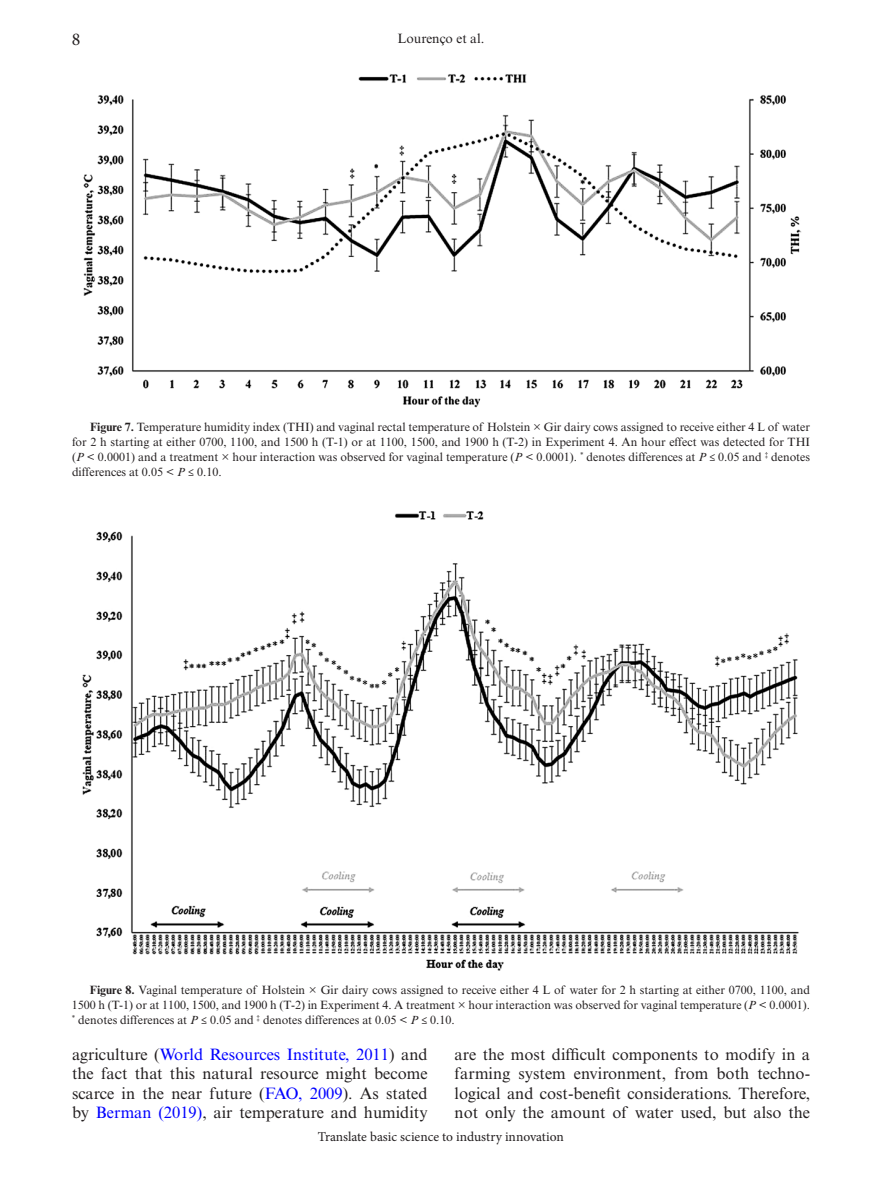
<style>
.page{position:relative;width:891px;height:1188px;background:#fff}
.page>*{position:absolute;margin:0;border:0;box-sizing:border-box;transform-origin:0 0}
.t1{font:18px "Minion Pro";color:#231f20}
.t2{font:16.5px/19.5px "Times New Roman MT Std";color:#231f20;text-align:justify}
.t3{font:13.5px "Minion Pro";color:#231f20}
.t4{font:13.5px "Times New Roman MT Std";color:#231f20}
.t5{font:12px/15px "Times New Roman MT Std";color:#231f20;text-align:justify}
.s1{font-weight:700}
.s2{font-style:italic}
.s3{color:#00f}
</style>
<div class="page">
<img style="left:83px;top:511px;width:716px;height:460px">
<img style="left:83px;top:74px;width:718px;height:334px">
<h1 class="t1" style="left:72px;top:27px;width:10px">8</h1>
<p class="t4" style="left:397px;top:30px;width:88px">Lourenço et al.</p>
<p class="t5" style="left:72px;top:419px;width:740px;text-indent:18px"><span class="s1">Figure 7.</span> Temperature humidity index (THI) and vaginal rectal temperature of Holstein × Gir dairy cows assigned to receive either 4 L of water for 2 h starting at either 0700, 1100, and 1500 h (T-1) or at 1100, 1500, and 1900 h (T-2) in Experiment 4. An hour effect was detected for THI (<span class="s2">P</span> &lt; 0.0001) and a treatment × hour interaction was observed for vaginal temperature (<span class="s2">P</span> &lt; 0.0001). <sup>*</sup> denotes differences at <span class="s2">P</span> ≤ 0.05 and <sup>‡</sup> denotes differences at 0.05 &lt; <span class="s2">P</span> ≤ 0.10.</p>
<p class="t5" style="left:72px;top:982px;width:740px;text-indent:18px"><span class="s1">Figure 8.</span> Vaginal temperature of Holstein × Gir dairy cows assigned to receive either 4 L of water for 2 h starting at either 0700, 1100, and 1500 h (T-1) or at 1100, 1500, and 1900 h (T-2) in Experiment 4. A treatment × hour interaction was observed for vaginal temperature (<span class="s2">P</span> &lt; 0.0001). <sup>*</sup> denotes differences at <span class="s2">P</span> ≤ 0.05 and <sup>‡</sup> denotes differences at 0.05 &lt; <span class="s2">P</span> ≤ 0.10.</p>
<h2 class="t2" style="left:72px;top:1044px;width:357px">agriculture (<span class="s3">World Resources Institute, 2011</span>) and the fact that this natural resource might become scarce in the near future (<span class="s3">FAO, 2009</span>). As stated by <span class="s3">Berman (2019)</span>, air temperature and humidity</h2>
<h2 class="t2" style="left:455px;top:1044px;width:357px">are the most difficult components to modify in a farming system environment, from both techno&shy;logical and cost-benefit considerations. Therefore, not only the amount of water used, but also the</h2>
<p class="t3" style="left:318px;top:1128px;width:247px">Translate basic science to industry innovation</p>
</div>
